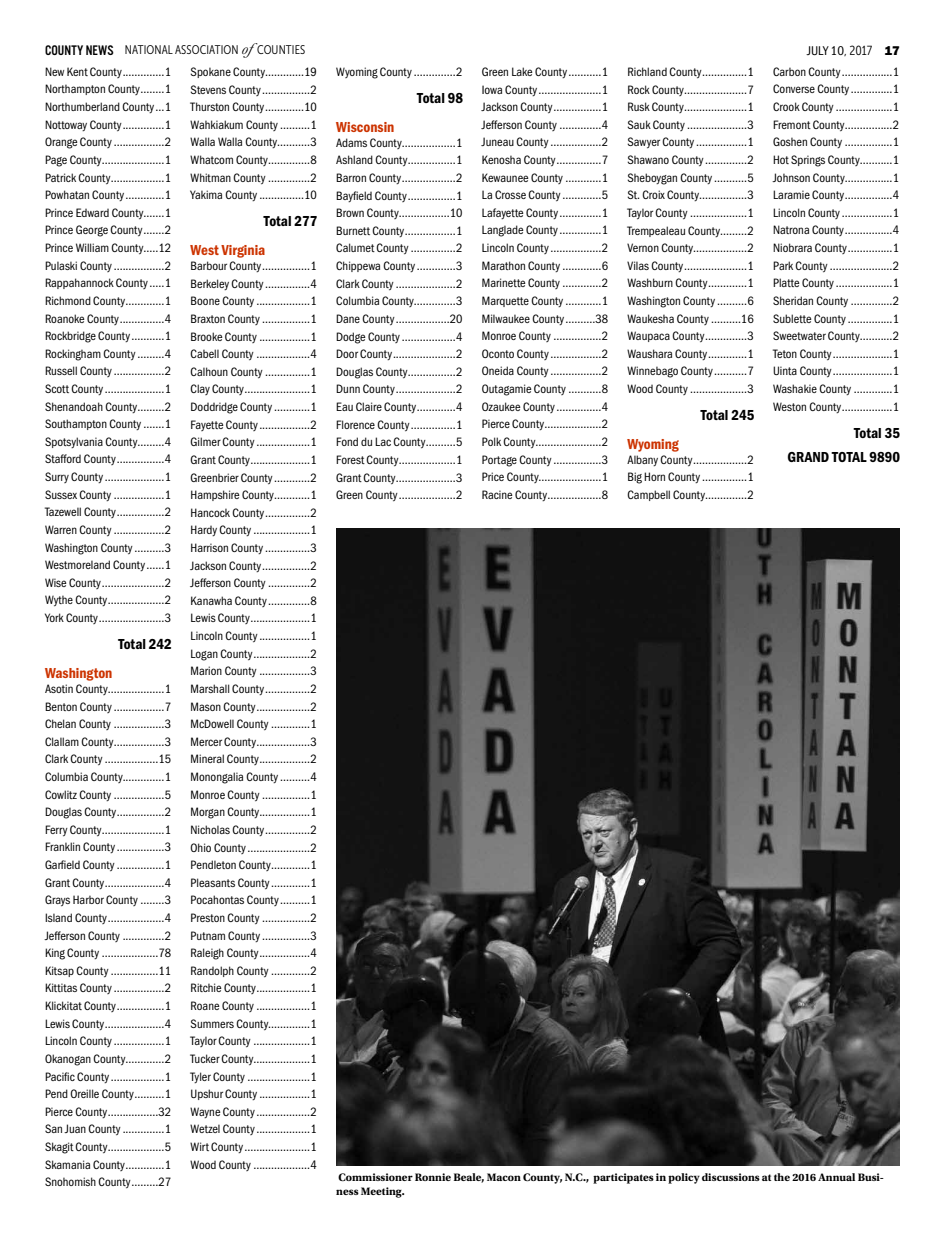
<style>
.page{position:relative;width:945px;height:1238px;background:#fff}
.page>*{position:absolute;margin:0;border:0;box-sizing:border-box;transform-origin:0 0}
.t1{font:15px/24.5px "Franklin Gothic URW Con Dem";color:#000;text-align:right}
.t2{font:15px "Franklin Gothic URW Con Dem";color:#c30}
.t3{font:13.12px "Franklin Gothic URW Con Boo";color:#000}
.t4{font:12.5px/17.6px "Franklin Gothic URW Con Boo";color:#000;text-align:justify}
.t5{font:12.5px "Museo Sans Cond 300";letter-spacing:.01em;color:#000}
.t6{font:700 11.25px/13.8px "Utopia Std";color:#000}
.s1{font-family:"Alternate Got No 3 D";font-size:14.38px}
.s2{font-family:"Baskerville";font-style:italic;font-size:16.25px}
.s3{font-family:"Museo Sans Cond 300"}
.s4{font-family:"Franklin Gothic URW Hea"}
</style>
<div class="page">
<img style="left:336px;top:529px;width:564px;height:636px">
<p class="t5" style="left:45px;top:43px;width:262px"><span class="s1">COUNTY NEWS</span> NATIONAL ASSOCIATION <span class="s2">of</span>COUNTIES</p>
<p class="t3" style="left:807px;top:43px;width:94px">JULY 10<span class="s3">, 2017</span> <span class="s4">17</span></p>
<p class="t4" style="left:45px;top:63px;width:128px">New Kent County..............1<br>Northampton County........1<br>Northumberland County...1<br>Nottoway County..............1<br>Orange County.................2<br>Page County.....................1<br>Patrick County..................1<br>Powhatan County.............1<br>Prince Edward County.......1<br>Prince George County.......2<br>Prince William County.....12<br>Pulaski County.................2<br>Rappahannock County.....1<br>Richmond County.............1<br>Roanoke County...............4<br>Rockbridge County...........1<br>Rockingham County .........4<br>Russell County.................2<br>Scott County....................1<br>Shenandoah County.........2<br>Southampton County .......1<br>Spotsylvania County.........4<br>Stafford County................4<br>Surry County....................1<br>Sussex County .................1<br>Tazewell County................2<br>Warren County .................2<br>Washington County ..........3<br>Westmoreland County......1<br>Wise County.....................2<br>Wythe County...................2<br>York County......................3</p>
<p class="t1" style="left:118px;top:631px;width:55px">Total 242</p>
<p class="t2" style="left:45px;top:663px;width:69px">Washington</p>
<p class="t4" style="left:45px;top:679px;width:128px">Asotin County...................1<br>Benton County.................7<br>Chelan County .................3<br>Clallam County.................3<br>Clark County ..................15<br>Columbia County..............1<br>Cowlitz County .................5<br>Douglas County................2<br>Ferry County.....................1<br>Franklin County................3<br>Garfield County ................1<br>Grant County....................4<br>Grays Harbor County ........3<br>Island County...................4<br>Jefferson County ..............2<br>King County ...................78<br>Kitsap County ................11<br>Kittitas County .................2<br>Klickitat County................1<br>Lewis County....................4<br>Lincoln County.................1<br>Okanogan County.............2<br>Pacific County..................1<br>Pend Oreille County..........1<br>Pierce County.................32<br>San Juan County ..............1<br>Skagit County...................5<br>Skamania County.............1<br>Snohomish County.........27</p>
<p class="t4" style="left:773px;top:63px;width:128px">Carbon County.................1<br>Converse County..............1<br>Crook County ...................1<br>Fremont County................2<br>Goshen County ................1<br>Hot Springs County...........1<br>Johnson County................1<br>Laramie County................4<br>Lincoln County.................1<br>Natrona County................4<br>Niobrara County...............1<br>Park County .....................2<br>Platte County...................1<br>Sheridan County ..............2<br>Sublette County...............1<br>Sweetwater County...........2<br>Teton County....................1<br>Uinta County....................1<br>Washakie County .............1<br>Weston County.................1</p>
<p class="t1" style="left:787px;top:420px;width:114px">Total 35<br>GRAND TOTAL 9890</p>
<p class="t4" style="left:482px;top:63px;width:128px">Green Lake County...........1<br>Iowa County.....................1<br>Jackson County................1<br>Jefferson County ..............4<br>Juneau County .................2<br>Kenosha County...............7<br>Kewaunee County ............1<br>La Crosse County .............5<br>Lafayette County..............1<br>Langlade County..............1<br>Lincoln County.................2<br>Marathon County .............6<br>Marinette County .............2<br>Marquette County ............1<br>Milwaukee County..........38<br>Monroe County ................2<br>Oconto County.................2<br>Oneida County .................2<br>Outagamie County ...........8<br>Ozaukee County...............4<br>Pierce County...................2<br>Polk County......................2<br>Portage County ................3<br>Price County.....................1<br>Racine County..................8</p>
<p class="t4" style="left:627px;top:63px;width:128px">Richland County...............1<br>Rock County.....................7<br>Rusk County.....................1<br>Sauk County ....................3<br>Sawyer County.................1<br>Shawano County..............2<br>Sheboygan County...........5<br>St. Croix County................3<br>Taylor County ...................1<br>Trempealeau County.........2<br>Vernon County..................2<br>Vilas County.....................1<br>Washburn County.............1<br>Washington County ..........6<br>Waukesha County ..........16<br>Waupaca County..............3<br>Waushara County.............1<br>Winnebago County...........7<br>Wood County ...................3</p>
<p class="t4" style="left:191px;top:63px;width:128px">Spokane County.............19<br>Stevens County................2<br>Thurston County.............10<br>Wahkiakum County ..........1<br>Walla Walla County...........3<br>Whatcom County..............8<br>Whitman County ..............2<br>Yakima County ...............10</p>
<p class="t1" style="left:264px;top:208px;width:55px">Total 277</p>
<p class="t2" style="left:191px;top:240px;width:76px">West Virginia</p>
<p class="t4" style="left:191px;top:257px;width:128px">Barbour County................1<br>Berkeley County...............4<br>Boone County ..................1<br>Braxton County ................1<br>Brooke County .................1<br>Cabell County ..................4<br>Calhoun County ...............1<br>Clay County......................1<br>Doddridge County ............1<br>Fayette County.................2<br>Gilmer County..................1<br>Grant County....................1<br>Greenbrier County............2<br>Hampshire County............1<br>Hancock County...............2<br>Hardy County ...................1<br>Harrison County ...............3<br>Jackson County................2<br>Jefferson County ..............2<br>Kanawha County..............8<br>Lewis County....................1<br>Lincoln County.................1<br>Logan County...................2<br>Marion County .................3<br>Marshall County...............2<br>Mason County..................2<br>McDowell County .............1<br>Mercer County..................3<br>Mineral County.................2<br>Monongalia County ..........4<br>Monroe County ................1<br>Morgan County.................1<br>Nicholas County...............2<br>Ohio County.....................2<br>Pendleton County.............1<br>Pleasants County.............1<br>Pocahontas County..........1<br>Preston County ................2<br>Putnam County ................3<br>Raleigh County.................4<br>Randolph County .............2<br>Ritchie County..................1<br>Roane County ..................1<br>Summers County..............1<br>Taylor County ...................1<br>Tucker County...................1<br>Tyler County .....................1<br>Upshur County .................1<br>Wayne County..................2<br>Wetzel County..................1<br>Wirt County......................1<br>Wood County ...................4</p>
<p class="t4" style="left:336px;top:63px;width:128px">Wyoming County ..............2</p>
<p class="t1" style="left:417px;top:85px;width:47px">Total 98</p>
<p class="t2" style="left:336px;top:117px;width:60px">Wisconsin</p>
<p class="t4" style="left:336px;top:134px;width:128px">Adams County..................1<br>Ashland County................1<br>Barron County..................2<br>Bayfield County................1<br>Brown County.................10<br>Burnett County.................1<br>Calumet County ...............2<br>Chippewa County.............3<br>Clark County ....................2<br>Columbia County..............3<br>Dane County..................20<br>Dodge County ..................4<br>Door County.....................2<br>Douglas County................2<br>Dunn County....................2<br>Eau Claire County.............4<br>Florence County...............1<br>Fond du Lac County..........5<br>Forest County...................1<br>Grant County....................3<br>Green County...................2</p>
<p class="t1" style="left:701px;top:402px;width:55px">Total 245</p>
<p class="t2" style="left:628px;top:434px;width:53px">Wyoming</p>
<p class="t4" style="left:628px;top:451px;width:128px">Albany County..................2<br>Big Horn County ...............1<br>Campbell County..............2</p>
<p class="t6" style="left:336px;top:1170px;width:549px">Commissioner Ronnie Beale, Macon County, N.C., participates in policy discussions at the 2016 Annual Busi&shy;ness Meeting.</p>
</div>
